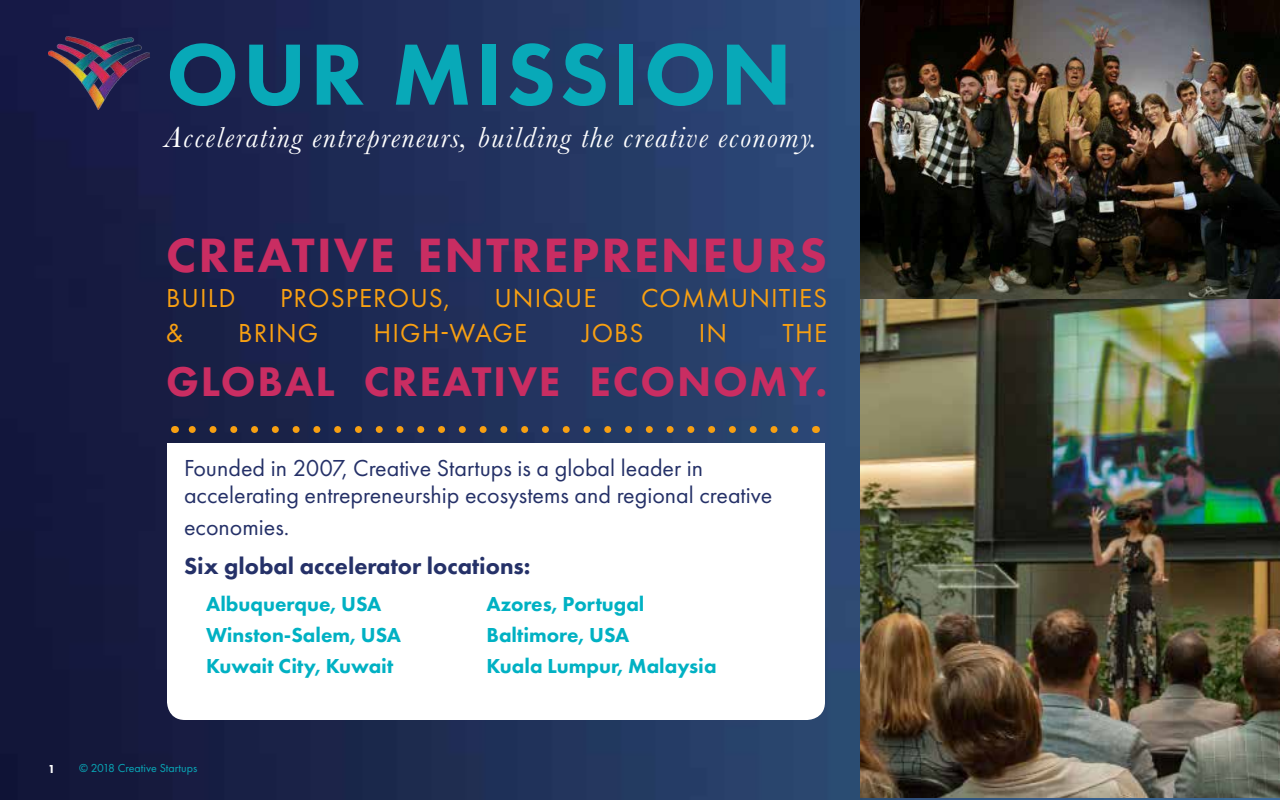
<style>
.page{position:relative;width:1280px;height:800px;background:#fff}
.page>*{position:absolute;margin:0;border:0;box-sizing:border-box;transform-origin:0 0}
.t1{font:800 90px "Futura PT";letter-spacing:.04em;color:#08a9b8}
.t2{font:800 50px "Futura PT";letter-spacing:.04em;color:#c92d62}
.t3{font:800 43px "Futura PT";letter-spacing:.04em;color:#c92d62}
.t4{font:italic 30px "Baskerville";letter-spacing:.05em;color:#fff}
.t5{font:27px "Futura PT";letter-spacing:.04em;color:#f8a012}
.t6{font:24px/27px "Futura PT";color:#253168}
.t7{font:800 24px "Futura PT";color:#253168}
.t8{font:800 21px/31px "Futura PT";color:#00b1c3}
.t9{font:12px "Futura PT";color:#08a9b8}
.t10{font:800 12px "Futura PT";color:#fff}
</style>
<div class="page">
<img style="left:0;top:0;width:1280px;height:800px">
<img style="left:48px;top:36px;width:102px;height:73px">
<div style="left:167px;top:443px;width:658px;height:277px;background:#fff;border-radius:18px"></div>
<div style="left:167px;top:443px;width:658px;height:195px;background:#fff"></div>
<svg style="left:185px;top:426px;width:610px;height:7px;background:#584d47"></svg>
<img style="left:860px;top:0;width:420px;height:798px">
<h1 class="t1" style="left:166px;top:18px;width:627px">OUR MISSION</h1>
<p class="t4" style="left:165px;top:118px;width:654px">Accelerating entrepreneurs, building the creative economy.</p>
<h2 class="t2" style="left:166px;top:224px;width:662px">CREATIVE ENTREPRENEURS</h2>
<p class="t5" style="left:166px;top:282px;width:71px">BUILD</p>
<p class="t5" style="left:280px;top:282px;width:171px">PROSPEROUS,</p>
<p class="t5" style="left:494px;top:282px;width:104px">UNIQUE</p>
<p class="t5" style="left:641px;top:282px;width:188px">COMMUNITIES</p>
<p class="t5" style="left:166px;top:317px;width:19px">&amp;</p>
<p class="t5" style="left:238px;top:317px;width:81px">BRING</p>
<p class="t5" style="left:374px;top:317px;width:155px">HIGH-WAGE</p>
<p class="t5" style="left:582px;top:317px;width:63px">JOBS</p>
<p class="t5" style="left:699px;top:317px;width:30px">IN</p>
<p class="t5" style="left:783px;top:317px;width:46px">THE</p>
<h3 class="t3" style="left:166px;top:355px;width:663px">GLOBAL CREATIVE ECONOMY.</h3>
<p class="t6" style="left:184px;top:455px;width:590px">Founded in 2007, Creative Startups is a global leader in accelerating entrepreneurship ecosystems and regional creative</p>
<p class="t6" style="left:184px;top:514px;width:107px">economies.</p>
<p class="t7" style="left:184px;top:551px;width:348px">Six global accelerator locations:</p>
<p class="t8" style="left:206px;top:588px;width:197px">Albuquerque, USA<br>Winston-Salem, USA<br>Kuwait City, Kuwait</p>
<p class="t8" style="left:487px;top:588px;width:232px">Azores, Portugal<br>Baltimore, USA<br>Kuala Lumpur, Malaysia</p>
<p class="t10" style="left:48px;top:762px;width:9px">1</p>
<p class="t9" style="left:79px;top:761px;width:120px">© 2018 Creative Startups</p>
</div>
